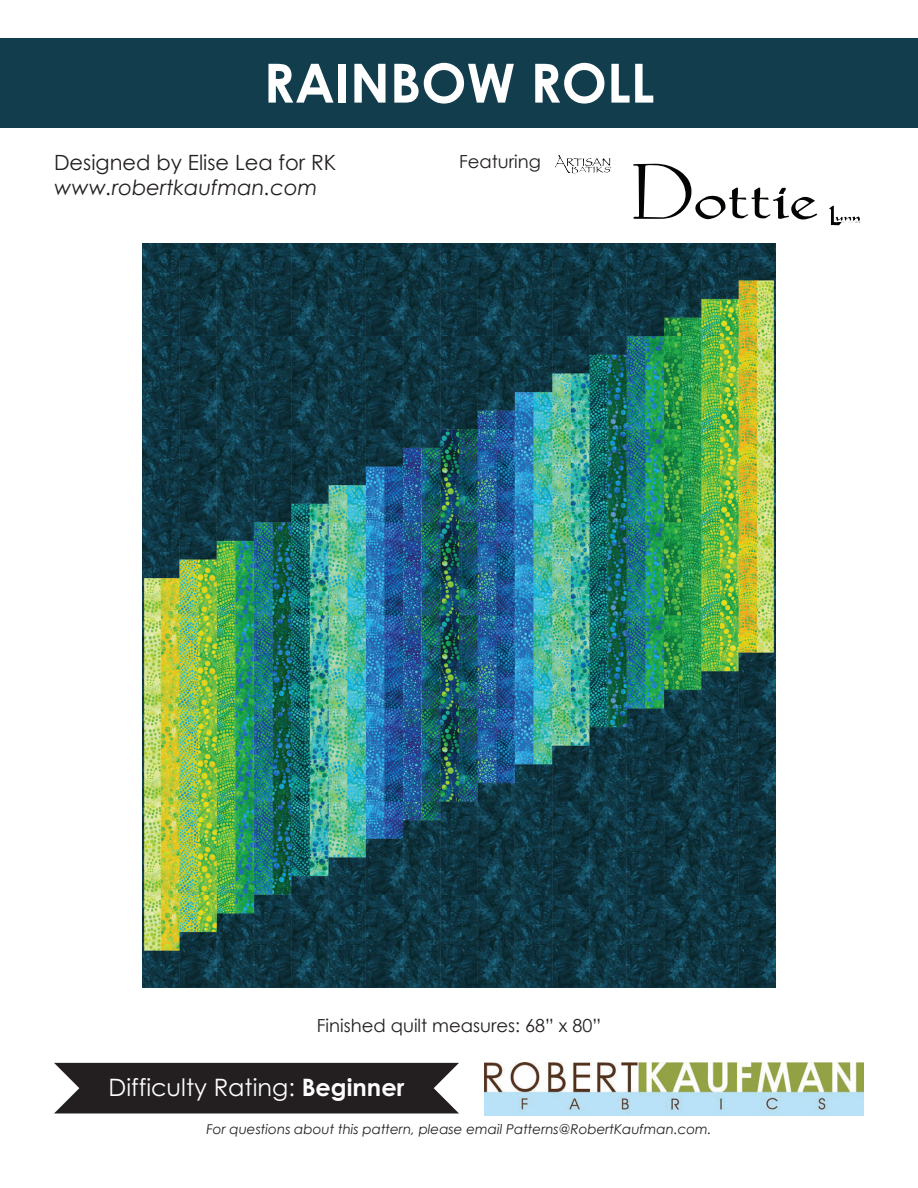
<style>
.page{position:relative;width:918px;height:1188px;background:#fff}
.page>*{position:absolute;margin:0;border:0;box-sizing:border-box;transform-origin:0 0}
.t1{font:700 67.5px "Century Gothic";color:#fff}
.t2{font:700 54px "Century Gothic";color:#fff}
.t3{font:24px "Century Gothic";color:#fff}
.t4{font:21px "Century Gothic";color:#231f20}
.t5{font:italic 21px "Century Gothic";color:#231f20}
.t6{font:18px "Century Gothic";color:#231f20}
.t7{font:italic 13.5px "Century Gothic";color:#231f20}
.s1{font-weight:700}
</style>
<div class="page">
<div style="left:54px;top:1063px;width:405px;height:50px;background:#231f20"></div>
<div style="left:0;top:38px;width:918px;height:90px;background:#123d4d"></div>
<img style="left:484px;top:1063px;width:379px;height:52px">
<svg style="left:571px;top:158px;width:246px;height:61px"></svg>
<svg style="left:842px;top:216px;width:19px;height:7px"></svg>
<img style="left:555px;top:155px;width:16px;height:18px">
<img style="left:829px;top:206px;width:13px;height:19px">
<img style="left:143px;top:243px;width:632px;height:744px">
<h1 class="t1" style="left:290px;top:27px;width:334px">Just Kisses</h1>
<h2 class="t2" style="left:264px;top:42px;width:392px">RAINBOW ROLL</h2>
<h3 class="t4" style="left:54px;top:148px;width:284px">Designed by Elise Lea for RK</h3>
<h3 class="t5" style="left:54px;top:173px;width:265px">www.robertkaufman.com</h3>
<h3 class="t6" style="left:459px;top:148px;width:83px">Featuring</h3>
<h3 class="t6" style="left:317px;top:1013px;width:286px">Finished quilt measures: 68” x 80”</h3>
<h3 class="t3" style="left:109px;top:1070px;width:297px">Difficulty Rating: <span class="s1">Beginner</span></h3>
<p class="t7" style="left:206px;top:1120px;width:507px">For questions about this pattern, please email Patterns@RobertKaufman.com.</p>
</div>
